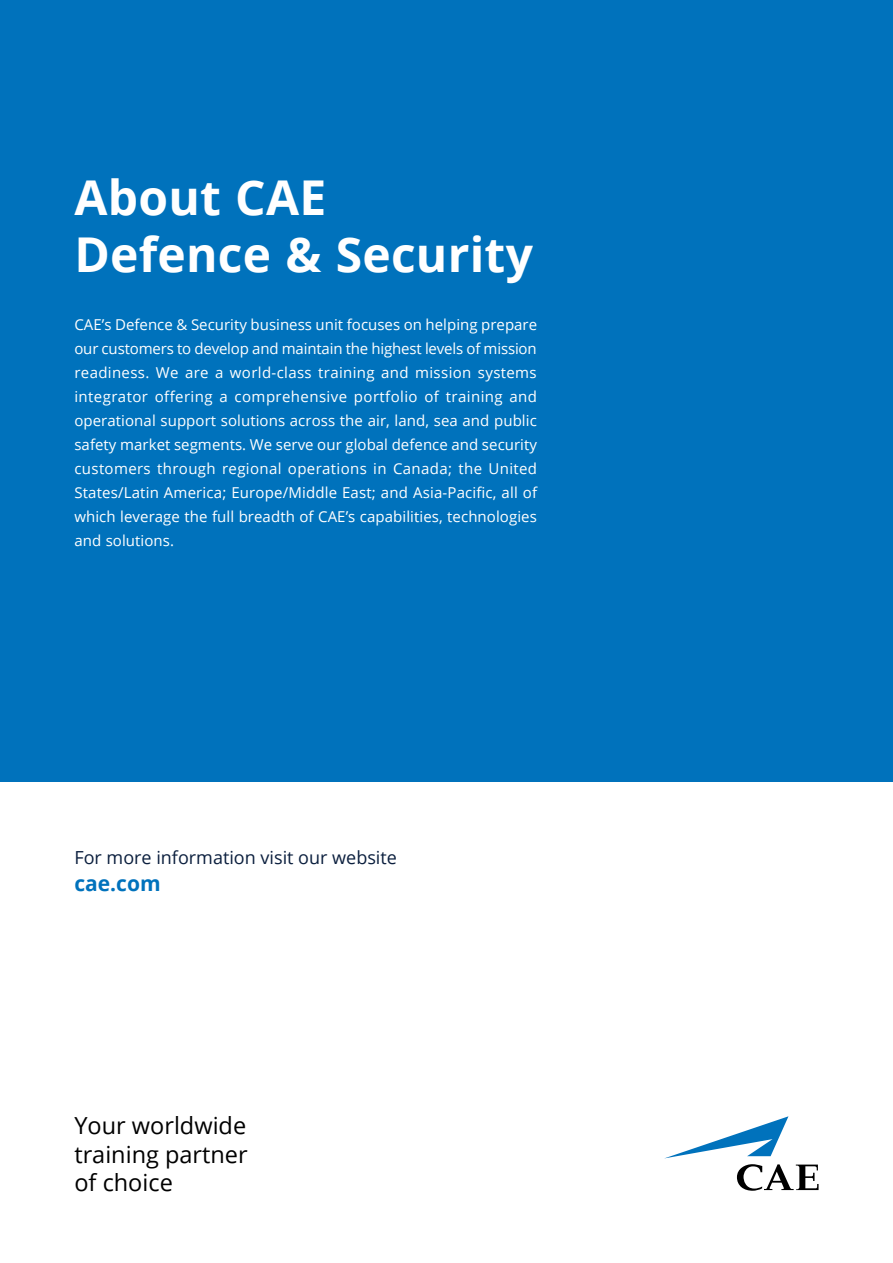
<style>
.page{position:relative;width:893px;height:1263px;background:#fff}
.page>*{position:absolute;margin:0;border:0;box-sizing:border-box;transform-origin:0 0}
.t1{font:700 48px/57.6px "Open Sans";letter-spacing:.005em;color:#fff}
.t2{font:23.55px/28.2px "Open Sans";color:#000;text-align:justify}
.t3{font:700 21px "Open Sans";color:#0072bc}
.t4{font:18px "Open Sans";color:#0b1f3e}
.t5{font:15px/24px "Open Sans";letter-spacing:.005em;color:#fff;text-align:justify}
</style>
<div class="page">
<div style="left:0;top:0;width:893px;height:781px;background:#0072bc"></div>
<svg style="left:665px;top:1116px;width:123px;height:42px"></svg>
<svg style="left:737px;top:1164px;width:82px;height:27px"></svg>
<h1 class="t1" style="left:74px;top:167px;width:460px">About CAE<br>Defence &amp; Security</h1>
<p class="t5" style="left:74px;top:312px;width:464px">CAE’s Defence &amp; Security business unit focuses on helping prepare our customers to develop and maintain the highest levels of mission readiness. We are a world-class training and mission systems integrator offering a comprehensive portfolio of training and operational support solutions across the air, land, sea and public safety market segments. We serve our global defence and security customers through regional operations in Canada; the United States/Latin America; Europe/Middle East; and Asia-Pacific, all of which leverage the full breadth of CAE’s capabilities, technologies and solutions.</p>
<p class="t4" style="left:74px;top:845px;width:324px">For more information visit our website</p>
<h3 class="t3" style="left:74px;top:869px;width:88px">cae.com</h3>
<h2 class="t2" style="left:74px;top:1111px;width:175px">Your worldwide training partner of choice</h2>
</div>
